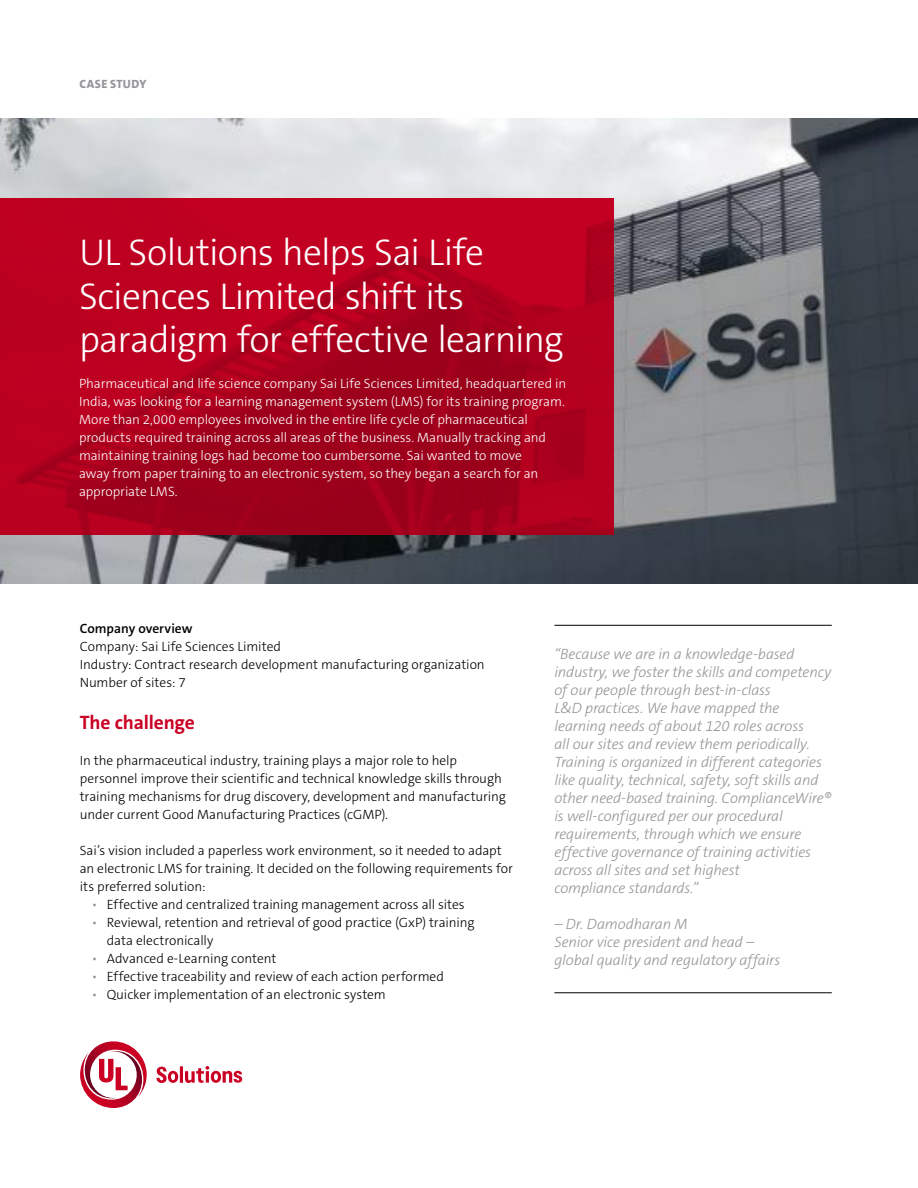
<style>
.page{position:relative;width:918px;height:1188px;background:#fff}
.page>*{position:absolute;margin:0;border:0;box-sizing:border-box;transform-origin:0 0}
.t1{font:300 37.5px/43.5px "The Sans C5";letter-spacing:-.02em;color:#fff}
.t2{font:700 19.5px "The Sans C5";letter-spacing:-.01em;color:#ca0123}
.t3{font:italic 300 15px/18px "The Sans C5";letter-spacing:-.015em;color:#939598}
.t4{font:300 13.5px/18px "The Sans C5";letter-spacing:-.005em;color:#000}
.t5{font:300 13.5px/18px "The Sans C5";letter-spacing:-.005em;color:#fff}
.t6{font:600 13.5px "The Sans C5";color:#000}
.t7{font:800 12px "The Sans C5";letter-spacing:.03em;color:#939598}
.s1{color:#939598}
</style>
<div class="page">
<svg style="left:80px;top:1041px;width:162px;height:67px"></svg>
<img style="left:0;top:119px;width:918px;height:464px">
<svg style="left:0;top:198px;width:614px;height:337px;background:#b0001e"></svg>
<hr style="left:554px;top:625px;width:278px;height:1px;background:#000">
<hr style="left:554px;top:992px;width:278px;height:1px;background:#000">
<p class="t7" style="left:80px;top:77px;width:68px">CASE STUDY</p>
<h1 class="t1" style="left:79px;top:231px;width:486px">UL Solutions helps Sai Life<br>Sciences Limited shift its paradigm for effective learning</h1>
<p class="t5" style="left:79px;top:375px;width:489px">Pharmaceutical and life science company Sai Life Sciences Limited, headquartered in India, was looking for a learning management system (LMS) for its training program.<br>More than 2,000 employees involved in the entire life cycle of pharmaceutical products required training across all areas of the business. Manually tracking and maintaining training logs had become too cumbersome. Sai wanted to move<br>away from paper training to an electronic system, so they began a search for an appropriate LMS.</p>
<p class="t6" style="left:80px;top:620px;width:114px">Company overview</p>
<p class="t4" style="left:80px;top:637px;width:407px">Company: Sai Life Sciences Limited<br>Industry: Contract research development manufacturing organization<br>Number of sites: 7</p>
<h2 class="t2" style="left:80px;top:710px;width:117px">The challenge</h2>
<p class="t4" style="left:80px;top:751px;width:428px">In the pharmaceutical industry, training plays a major role to help personnel improve their scientific and technical knowledge skills through training mechanisms for drug discovery, development and manufacturing under current Good Manufacturing Practices (cGMP).</p>
<p class="t4" style="left:80px;top:841px;width:435px">Sai’s vision included a paperless work environment, so it needed to adapt an electronic LMS for training. It decided on the following requirements for its preferred solution:</p>
<p class="t4" style="left:92px;top:895px;width:375px"><span class="s1">•</span> Effective and centralized training management across all sites</p>
<p class="t4" style="left:107px;top:913px;width:369px;text-indent:-15px"><span class="s1">•</span> Reviewal, retention and retrieval of good practice (GxP) training data electronically</p>
<p class="t4" style="left:92px;top:949px;width:186px"><span class="s1">•</span> Advanced e-Learning content</p>
<p class="t4" style="left:92px;top:967px;width:354px"><span class="s1">•</span> Effective traceability and review of each action performed</p>
<p class="t4" style="left:92px;top:985px;width:296px"><span class="s1">•</span> Quicker implementation of an electronic system</p>
<p class="t3" style="left:554px;top:645px;width:279px">“Because we are in a knowledge-based industry, we foster the skills and competency of our people through best-in-class<br>L&amp;D practices. We have mapped the learning needs of about 120 roles across<br>all our sites and review them periodically.<br>Training is organized in different categories like quality, technical, safety, soft skills and other need-based training. ComplianceWire® is well-configured per our procedural requirements, through which we ensure effective governance of training activities across all sites and set highest<br>compliance standards.”</p>
<p class="t3" style="left:554px;top:915px;width:228px">– Dr. Damodharan M<br>Senior vice president and head – global quality and regulatory affairs</p>
</div>
